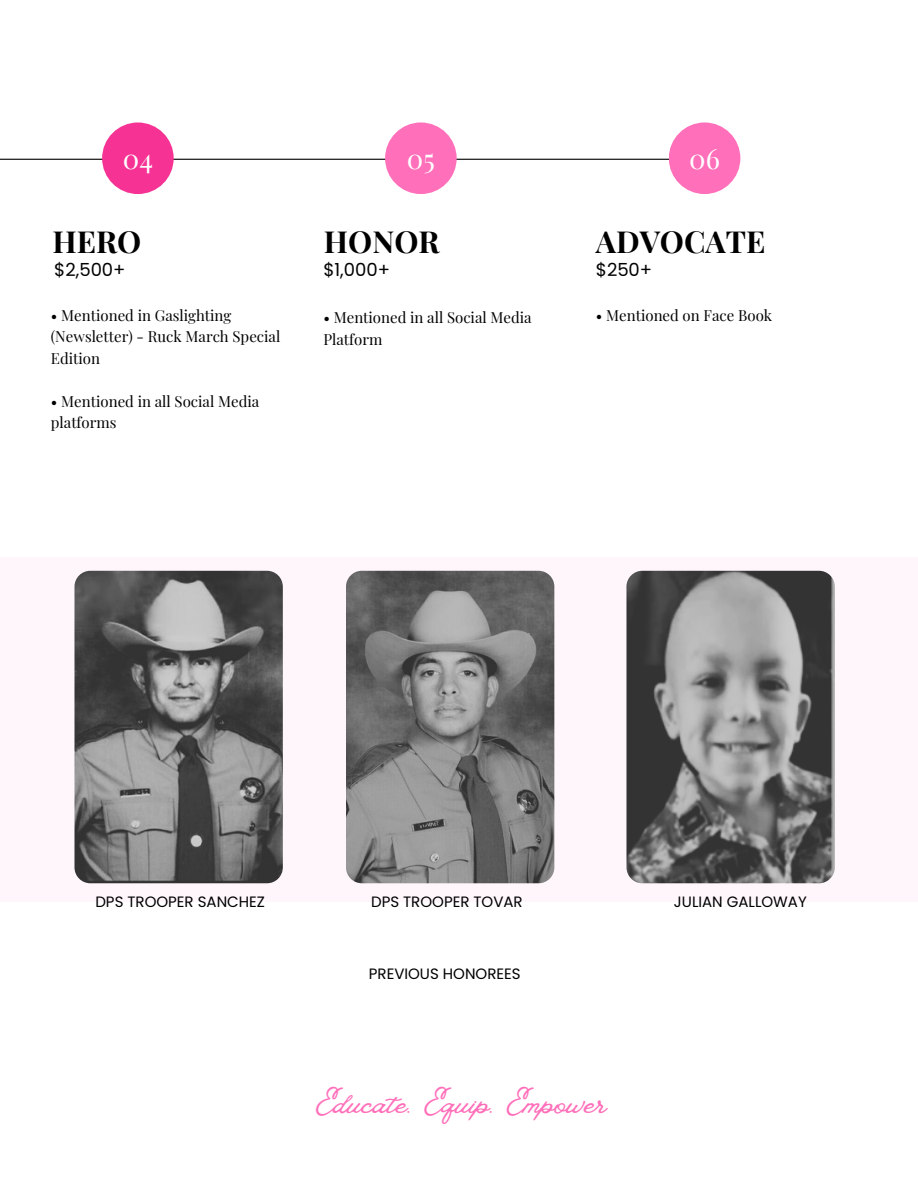
<style>
.page{position:relative;width:918px;height:1188px;background:#fff}
.page>*{position:absolute;margin:0;border:0;box-sizing:border-box;transform-origin:0 0}
.t1{font:37.35px "Vintage Goods";color:#ff6fba}
.t2{font:700 30.45px "Playfair Display";color:#000}
.t3{font:27.6px "Playfair Display";color:#fff}
.t4{font:18px "Poppins";color:#000}
.t5{font:15px/21.3px "Playfair Display";color:#000}
.t6{font:15px "Poppins";color:#000}
</style>
<div class="page">
<hr style="left:0;top:159px;width:709px;height:1px;background:#000">
<div style="left:102px;top:122px;width:72px;height:72px;background:#f63394;border-radius:50%"></div>
<div style="left:385px;top:122px;width:72px;height:72px;background:#ff6fba;border-radius:50%"></div>
<div style="left:669px;top:122px;width:71px;height:72px;background:#ff6fba;border-radius:50%"></div>
<div style="left:0;top:557px;width:918px;height:345px;background:#fff6fc"></div>
<img style="left:74px;top:571px;width:209px;height:312px;border-radius:16px">
<img style="left:346px;top:571px;width:208px;height:312px;border-radius:16px">
<img style="left:626px;top:571px;width:209px;height:312px;border-radius:16px">
<p class="t3" style="left:123px;top:139px;width:32px">04</p>
<p class="t3" style="left:407px;top:139px;width:29px">05</p>
<p class="t3" style="left:689px;top:139px;width:32px">06</p>
<p class="t2" style="left:52px;top:220px;width:90px">HERO</p>
<p class="t2" style="left:324px;top:220px;width:117px">HONOR</p>
<p class="t2" style="left:596px;top:220px;width:171px">ADVOCATE</p>
<p class="t4" style="left:54px;top:257px;width:73px">$2,500+</p>
<p class="t4" style="left:323px;top:257px;width:68px">$1,000+</p>
<p class="t4" style="left:596px;top:257px;width:58px">$250+</p>
<p class="t5" style="left:51px;top:304px;width:231px">• Mentioned in Gaslighting (Newsletter) - Ruck March Special<br>Edition</p>
<p class="t5" style="left:51px;top:390px;width:210px">• Mentioned in all Social Media platforms</p>
<p class="t5" style="left:323px;top:307px;width:210px">• Mentioned in all Social Media<br>Platform</p>
<p class="t5" style="left:596px;top:304px;width:178px">• Mentioned on Face Book</p>
<p class="t6" style="left:95px;top:891px;width:171px">DPS TROOPER SANCHEZ</p>
<p class="t6" style="left:371px;top:891px;width:153px">DPS TROOPER TOVAR</p>
<p class="t6" style="left:674px;top:891px;width:134px">JULIAN GALLOWAY</p>
<p class="t6" style="left:369px;top:964px;width:153px">PREVIOUS HONOREES</p>
<p class="t1" style="left:316px;top:1080px;width:292px">Educate. Equip. Empower</p>
</div>
